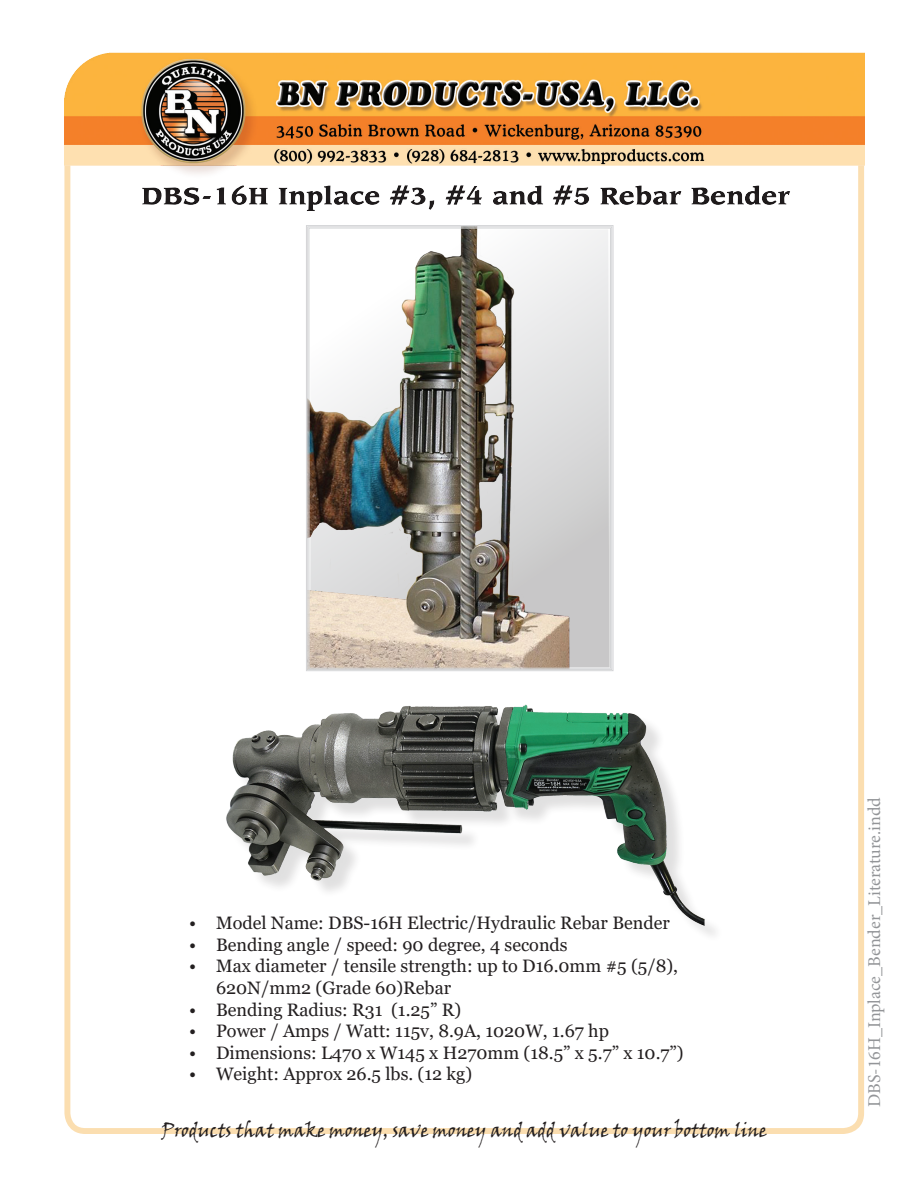
<style>
.page{position:relative;width:918px;height:1188px;background:#fff}
.page>*{position:absolute;margin:0;border:0;box-sizing:border-box;transform-origin:0 0}
.t1{font:19.5px "Viner Hand ITC";color:#231f20;scale:.91 1}
.t2{font:18px/21.6px "Georgia";color:#231f20}
.t3{font:18px "Minion Pro";color:#939598}
</style>
<div class="page">
<div style="left:64px;top:144px;width:800px;height:990px;border:6px solid #fbdeb0;border-radius:18px"></div>
<img style="left:64px;top:52px;width:800px;height:130px">
<img style="left:306px;top:225px;width:308px;height:371px">
<img style="left:226px;top:596px;width:488px;height:339px">
<div style="left:128px;top:178px;width:676px;height:41px;background:#231f20;opacity:.5"></div>
<p class="t2" style="left:189px;top:913px;width:482px">• Model Name: DBS-16H Electric/Hydraulic Rebar Bender</p>
<p class="t2" style="left:189px;top:934px;width:380px">• Bending angle / speed: 90 degree, 4 seconds</p>
<p class="t2" style="left:216px;top:956px;width:464px;text-indent:-27px">• Max diameter / tensile strength: up to D16.0mm #5 (5/8),<br>620N/mm2 (Grade 60)Rebar</p>
<p class="t2" style="left:189px;top:999px;width:274px">• Bending Radius: R31 (1.25” R)</p>
<p class="t2" style="left:189px;top:1021px;width:422px">• Power / Amps / Watt: 115v, 8.9A, 1020W, 1.67 hp</p>
<p class="t2" style="left:189px;top:1042px;width:496px">• Dimensions: L470 x W145 x H270mm (18.5” x 5.7” x 10.7”)</p>
<p class="t2" style="left:189px;top:1064px;width:285px">• Weight: Approx 26.5 lbs. (12 kg)</p>
<p class="t1" style="left:162px;top:1118px;width:667px">Products that make money, save money and add value to your bottom line</p>
<p class="t3" style="left:862px;top:1107px;width:311px;rotate:-90deg">DBS-16H_Inplace_Bender_Literature.indd</p>
</div>
